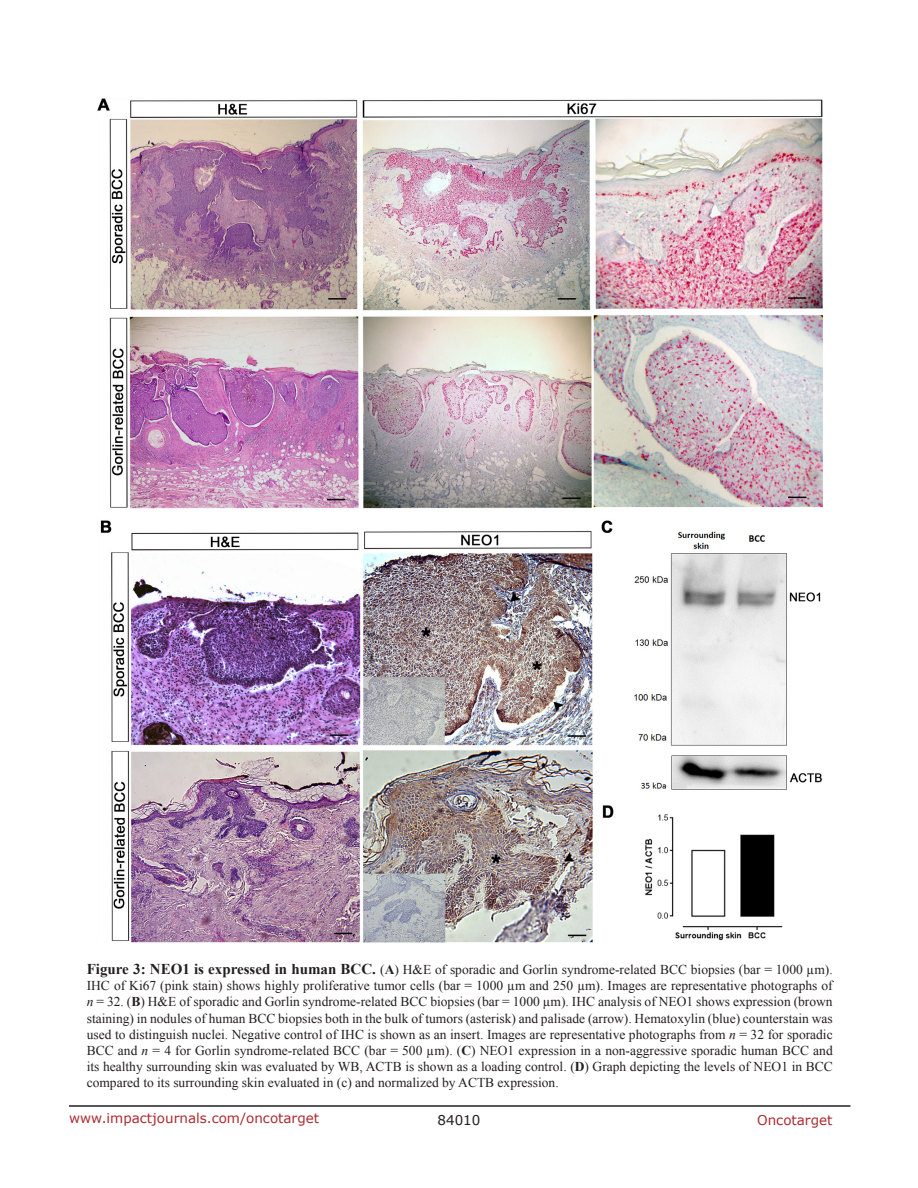
<style>
.page{position:relative;width:918px;height:1188px;background:#fff}
.page>*{position:absolute;margin:0;border:0;box-sizing:border-box;transform-origin:0 0}
.FigureText{font:13.5px/16.2px "Times New Roman";color:#231f20;text-align:justify}
.t1{font:13.5px "Verdana";color:#ac2b31}
.t2{font:13.5px "Verdana";color:#231f20}
.s1{font-weight:700;font-size:15px}
.s2{font-weight:700}
.s3{font-style:italic}
</style>
<div class="page">
<hr style="left:69px;top:1105px;width:781px;height:2px;background:#231f20">
<img style="left:97px;top:99px;width:725px;height:844px">
<p class="FigureText" style="left:87px;top:961px;width:748px"><span class="s1">Figure 3: NEO1 is expressed in human BCC.</span> (<span class="s2">A</span>) H&amp;E of sporadic and Gorlin syndrome-related BCC biopsies (bar = 1000 µm).<br>IHC of Ki67 (pink stain) shows highly proliferative tumor cells (bar = 1000 µm and 250 µm). Images are representative photographs of <span class="s3">n</span> = 32. (<span class="s2">B</span>) H&amp;E of sporadic and Gorlin syndrome-related BCC biopsies (bar = 1000 µm). IHC analysis of NEO1 shows expression (brown staining) in nodules of human BCC biopsies both in the bulk of tumors (asterisk) and palisade (arrow). Hematoxylin (blue) counterstain was used to distinguish nuclei. Negative control of IHC is shown as an insert. Images are representative photographs from <span class="s3">n</span> = 32 for sporadic BCC and <span class="s3">n</span> = 4 for Gorlin syndrome-related BCC (bar = 500 µm). (<span class="s2">C</span>) NEO1 expression in a non-aggressive sporadic human BCC and its healthy surrounding skin was evaluated by WB, ACTB is shown as a loading control. (<span class="s2">D</span>) Graph depicting the levels of NEO1 in BCC compared to its surrounding skin evaluated in (c) and normalized by ACTB expression.</p>
<p class="t1" style="left:69px;top:1109px;width:252px">www.impactjournals.com/oncotarget</p>
<p class="t2" style="left:438px;top:1111px;width:44px">84010</p>
<p class="t1" style="left:757px;top:1111px;width:77px">Oncotarget</p>
</div>
